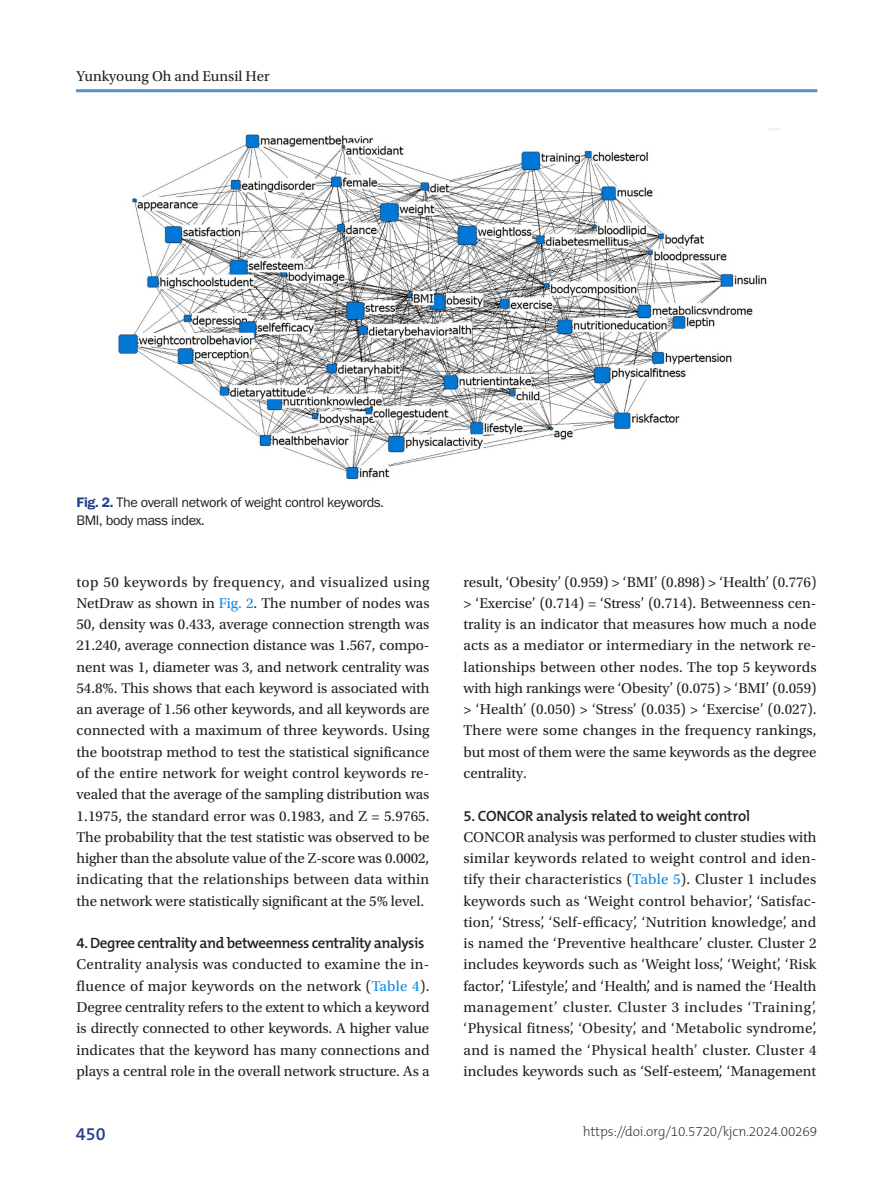
<style>
.page{position:relative;width:893px;height:1191px;background:#fff}
.page>*{position:absolute;margin:0;border:0;box-sizing:border-box;transform-origin:0 0}
.t1{font:600 18px "The Mix B W6";color:#253f8e}
.body{font:15px/21.3px "Utopia Std";letter-spacing:-.005em;color:#231f20;text-align:justify}
.body-sub-title{font:600 15px "The Mix B W6";letter-spacing:-.03em;color:#231f20}
.fig-caption{font:14.25px "Franklin Gothic Pro";letter-spacing:-.025em;color:#231f20}
.t2{font:200 13.5px "The Mix B W2";letter-spacing:-.01em;color:#231f20}
.s1{font-weight:600;color:#253f8e}
.s2{color:#0b88de}
</style>
<div class="page">
<img style="left:118px;top:128px;width:662px;height:352px">
<hr style="left:76px;top:89px;width:741px;height:3px;background:#5990cb">
<p class="body" style="left:77px;top:66px;width:195px">Yunkyoung Oh and Eunsil Her</p>
<p class="fig-caption" style="left:77px;top:495px;width:309px"><span class="s1">Fig. 2.</span> The overall network of weight control keywords.</p>
<p class="fig-caption" style="left:77px;top:513px;width:130px">BMI, body mass index.</p>
<p class="body" style="left:77px;top:571px;width:355px">top 50 keywords by frequency, and visualized using NetDraw as shown in <span class="s2">Fig. 2</span>. The number of nodes was 50, density was 0.433, average connection strength was 21.240, average connection distance was 1.567, compo&shy;nent was 1, diameter was 3, and network centrality was 54.8%. This shows that each keyword is associated with an average of 1.56 other keywords, and all keywords are connected with a maximum of three keywords. Using the bootstrap method to test the statistical significance of the entire network for weight control keywords re&shy;vealed that the average of the sampling distribution was 1.1975, the standard error was 0.1983, and Z = 5.9765.<br>The probability that the test statistic was observed to be higher than the absolute value of the Z-score was 0.0002, indicating that the relationships between data within the network were statistically significant at the 5% level.</p>
<p class="body-sub-title" style="left:77px;top:933px;width:349px">4. Degree centrality and betweenness centrality analysis</p>
<p class="body" style="left:77px;top:954px;width:354px">Centrality analysis was conducted to examine the in&shy;fluence of major keywords on the network (<span class="s2">Table 4</span>).<br>Degree centrality refers to the extent to which a keyword is directly connected to other keywords. A higher value indicates that the keyword has many connections and plays a central role in the overall network structure. As a</p>
<p class="t1" style="left:76px;top:1122px;width:31px">450</p>
<p class="body" style="left:463px;top:571px;width:355px">result, ‘Obesity’ (0.959) &gt; ‘BMI’ (0.898) &gt; ‘Health’ (0.776) &gt; ‘Exercise’ (0.714) = ‘Stress’ (0.714). Betweenness cen&shy;trality is an indicator that measures how much a node acts as a mediator or intermediary in the network re&shy;lationships between other nodes. The top 5 keywords with high rankings were ‘Obesity’ (0.075) &gt; ‘BMI’ (0.059) &gt; ‘Health’ (0.050) &gt; ‘Stress’ (0.035) &gt; ‘Exercise’ (0.027).<br>There were some changes in the frequency rankings, but most of them were the same keywords as the degree centrality.</p>
<p class="body-sub-title" style="left:463px;top:806px;width:288px">5. CONCOR analysis related to weight control</p>
<p class="body" style="left:463px;top:826px;width:355px">CONCOR analysis was performed to cluster studies with similar keywords related to weight control and iden&shy;tify their characteristics (<span class="s2">Table 5</span>). Cluster 1 includes keywords such as ‘Weight control behavior’, ‘Satisfac&shy;tion’, ‘Stress’, ‘Self-efficacy’, ‘Nutrition knowledge’, and is named the ‘Preventive healthcare’ cluster. Cluster 2 includes keywords such as ‘Weight loss’, ‘Weight’, ‘Risk factor’, ‘Lifestyle’, and ‘Health’, and is named the ‘Health management’ cluster. Cluster 3 includes ‘Training’, ‘Physical fitness’, ‘Obesity’, and ‘Metabolic syndrome’, and is named the ‘Physical health’ cluster. Cluster 4 includes keywords such as ‘Self-esteem’, ‘Management</p>
<p class="t2" style="left:583px;top:1122px;width:236px">https://doi.org/10.5720/kjcn.2024.00269</p>
</div>
